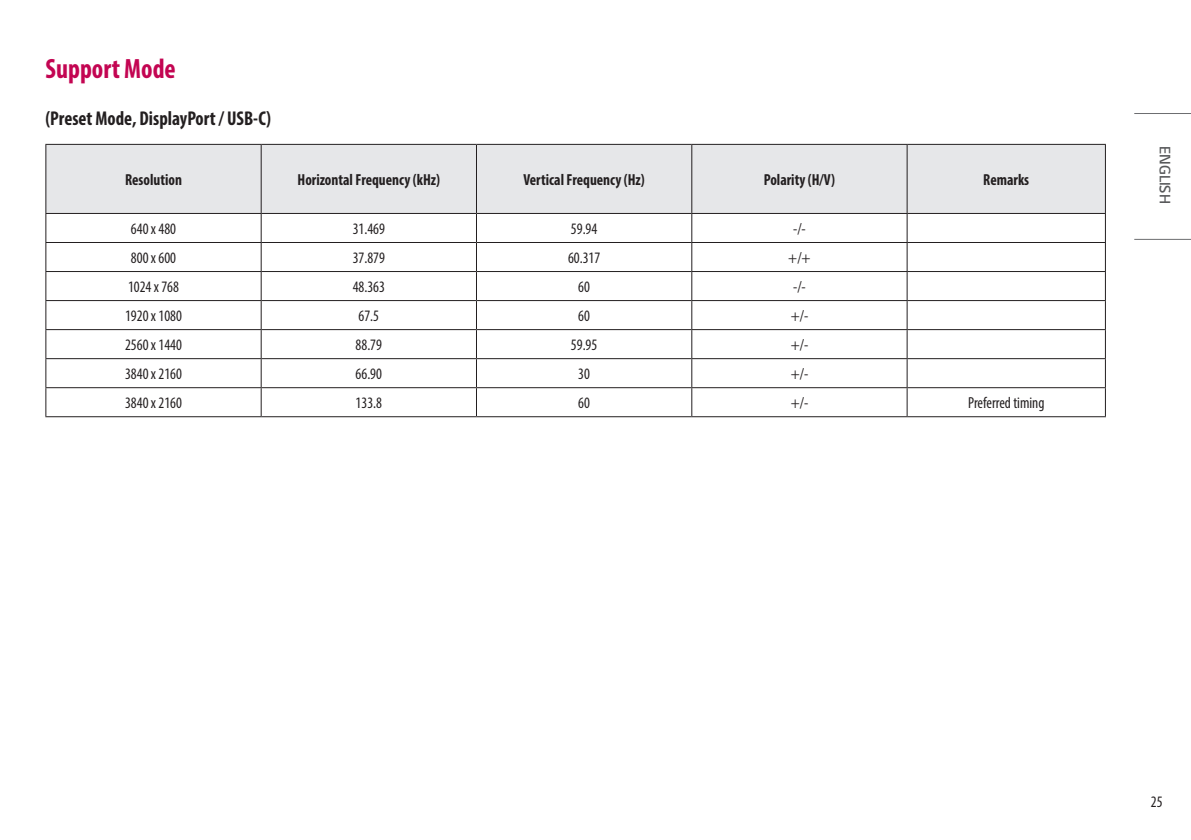
<style>
.page{position:relative;width:1191px;height:840px;background:#fff}
.page>*{position:absolute;margin:0;border:0;box-sizing:border-box;transform-origin:0 0}
.Title2{font:700 condensed 28px "Myriad Pro";color:#c30552;scale:.95 1}
.Title3{font:700 condensed 20px "Myriad Pro";color:#231f20;scale:.95 1}
.Body_Center{font:condensed 16px "Myriad Pro";color:#231f20;scale:.95 1}
.Body_Bold_Center{font:700 condensed 16px "Myriad Pro";color:#231f20;scale:.95 1}
.t1{font:300 16px "LG Smart";color:#57585a;scale:.95 1}
</style>
<div class="page">
<hr style="left:1134px;top:113px;width:57px;height:1px;background:#6c6d70">
<hr style="left:1134px;top:239px;width:57px;height:1px;background:#6c6d70">
<div style="left:46px;top:145px;width:1059px;height:68px;background:#e6e7e9"></div>
<hr style="left:45px;top:144px;width:216px;height:1px;background:#231f20">
<hr style="left:45px;top:145px;width:1px;height:68px;background:#231f20">
<hr style="left:261px;top:144px;width:215px;height:1px;background:#231f20">
<hr style="left:261px;top:145px;width:1px;height:68px;background:#231f20">
<hr style="left:476px;top:144px;width:216px;height:1px;background:#231f20">
<hr style="left:476px;top:145px;width:1px;height:68px;background:#231f20">
<hr style="left:692px;top:144px;width:215px;height:1px;background:#231f20">
<hr style="left:691px;top:145px;width:1px;height:68px;background:#231f20">
<hr style="left:907px;top:144px;width:199px;height:1px;background:#231f20">
<hr style="left:906px;top:145px;width:1px;height:68px;background:#231f20">
<hr style="left:1105px;top:145px;width:1px;height:68px;background:#231f20">
<hr style="left:45px;top:213px;width:216px;height:1px;background:#231f20">
<hr style="left:261px;top:213px;width:215px;height:1px;background:#231f20">
<hr style="left:476px;top:213px;width:216px;height:1px;background:#231f20">
<hr style="left:692px;top:213px;width:215px;height:1px;background:#231f20">
<hr style="left:907px;top:213px;width:199px;height:1px;background:#231f20">
<hr style="left:45px;top:242px;width:216px;height:1px;background:#231f20">
<hr style="left:261px;top:242px;width:215px;height:1px;background:#231f20">
<hr style="left:476px;top:242px;width:216px;height:1px;background:#231f20">
<hr style="left:692px;top:242px;width:215px;height:1px;background:#231f20">
<hr style="left:907px;top:242px;width:199px;height:1px;background:#231f20">
<hr style="left:45px;top:271px;width:216px;height:1px;background:#231f20">
<hr style="left:261px;top:271px;width:215px;height:1px;background:#231f20">
<hr style="left:476px;top:271px;width:216px;height:1px;background:#231f20">
<hr style="left:692px;top:271px;width:215px;height:1px;background:#231f20">
<hr style="left:907px;top:271px;width:199px;height:1px;background:#231f20">
<hr style="left:45px;top:300px;width:216px;height:1px;background:#231f20">
<hr style="left:261px;top:300px;width:215px;height:1px;background:#231f20">
<hr style="left:476px;top:300px;width:216px;height:1px;background:#231f20">
<hr style="left:692px;top:300px;width:215px;height:1px;background:#231f20">
<hr style="left:907px;top:300px;width:199px;height:1px;background:#231f20">
<hr style="left:45px;top:329px;width:216px;height:1px;background:#231f20">
<hr style="left:261px;top:329px;width:215px;height:1px;background:#231f20">
<hr style="left:476px;top:329px;width:216px;height:1px;background:#231f20">
<hr style="left:692px;top:329px;width:215px;height:1px;background:#231f20">
<hr style="left:907px;top:329px;width:199px;height:1px;background:#231f20">
<hr style="left:45px;top:358px;width:216px;height:1px;background:#231f20">
<hr style="left:261px;top:358px;width:215px;height:1px;background:#231f20">
<hr style="left:476px;top:358px;width:216px;height:1px;background:#231f20">
<hr style="left:692px;top:358px;width:215px;height:1px;background:#231f20">
<hr style="left:907px;top:358px;width:199px;height:1px;background:#231f20">
<hr style="left:45px;top:387px;width:216px;height:1px;background:#231f20">
<svg style="left:45px;top:214px;width:1px;height:202px"></svg>
<hr style="left:261px;top:387px;width:215px;height:1px;background:#231f20">
<svg style="left:261px;top:214px;width:1px;height:202px"></svg>
<hr style="left:476px;top:387px;width:216px;height:1px;background:#231f20">
<svg style="left:476px;top:214px;width:1px;height:202px"></svg>
<hr style="left:692px;top:387px;width:215px;height:1px;background:#231f20">
<svg style="left:691px;top:214px;width:1px;height:202px"></svg>
<hr style="left:907px;top:387px;width:199px;height:1px;background:#231f20">
<svg style="left:906px;top:214px;width:1px;height:202px"></svg>
<svg style="left:1105px;top:214px;width:1px;height:202px"></svg>
<hr style="left:45px;top:416px;width:216px;height:1px;background:#231f20">
<hr style="left:261px;top:416px;width:215px;height:1px;background:#231f20">
<hr style="left:476px;top:416px;width:216px;height:1px;background:#231f20">
<hr style="left:692px;top:416px;width:215px;height:1px;background:#231f20">
<hr style="left:907px;top:416px;width:199px;height:1px;background:#231f20">
<p class="Title2" style="left:45px;top:51px;width:139px">Support Mode</p>
<p class="Title3" style="left:45px;top:105px;width:239px">(Preset Mode, DisplayPort / USB-C)</p>
<p class="Body_Bold_Center" style="left:125px;top:169px;width:61px">Resolution</p>
<p class="Body_Bold_Center" style="left:297px;top:169px;width:151px">Horizontal Frequency (kHz)</p>
<p class="Body_Bold_Center" style="left:523px;top:169px;width:129px">Vertical Frequency (Hz)</p>
<p class="Body_Bold_Center" style="left:764px;top:169px;width:77px">Polarity (H/V)</p>
<p class="Body_Bold_Center" style="left:983px;top:169px;width:50px">Remarks</p>
<p class="Body_Center" style="left:131px;top:219px;width:49px">640 x 480</p>
<p class="Body_Center" style="left:353px;top:219px;width:35px">31.469</p>
<p class="Body_Center" style="left:571px;top:219px;width:29px">59.94</p>
<p class="Body_Center" style="left:793px;top:219px;width:15px">-/-</p>
<p class="Body_Center" style="left:131px;top:248px;width:49px">800 x 600</p>
<p class="Body_Center" style="left:353px;top:248px;width:35px">37.879</p>
<p class="Body_Center" style="left:568px;top:248px;width:35px">60.317</p>
<p class="Body_Center" style="left:788px;top:248px;width:25px">+/+</p>
<p class="Body_Center" style="left:128px;top:277px;width:55px">1024 x 768</p>
<p class="Body_Center" style="left:353px;top:277px;width:35px">48.363</p>
<p class="Body_Center" style="left:578px;top:277px;width:14px">60</p>
<p class="Body_Center" style="left:793px;top:277px;width:15px">-/-</p>
<p class="Body_Center" style="left:125px;top:306px;width:61px">1920 x 1080</p>
<p class="Body_Center" style="left:358px;top:306px;width:23px">67.5</p>
<p class="Body_Center" style="left:578px;top:306px;width:14px">60</p>
<p class="Body_Center" style="left:790px;top:306px;width:20px">+/-</p>
<p class="Body_Center" style="left:125px;top:335px;width:61px">2560 x 1440</p>
<p class="Body_Center" style="left:356px;top:335px;width:29px">88.79</p>
<p class="Body_Center" style="left:571px;top:335px;width:29px">59.95</p>
<p class="Body_Center" style="left:790px;top:335px;width:20px">+/-</p>
<p class="Body_Center" style="left:125px;top:364px;width:61px">3840 x 2160</p>
<p class="Body_Center" style="left:356px;top:364px;width:29px">66.90</p>
<p class="Body_Center" style="left:578px;top:364px;width:14px">30</p>
<p class="Body_Center" style="left:790px;top:364px;width:20px">+/-</p>
<p class="Body_Center" style="left:125px;top:393px;width:61px">3840 x 2160</p>
<p class="Body_Center" style="left:356px;top:393px;width:29px">133.8</p>
<p class="Body_Center" style="left:578px;top:393px;width:14px">60</p>
<p class="Body_Center" style="left:790px;top:393px;width:20px">+/-</p>
<p class="Body_Center" style="left:968px;top:393px;width:82px">Preferred timing</p>
<p class="t1" style="left:1175px;top:146px;width:62px;rotate:90deg">ENGLISH</p>
<p class="Body_Center" style="left:1151px;top:791px;width:14px">25</p>
</div>
